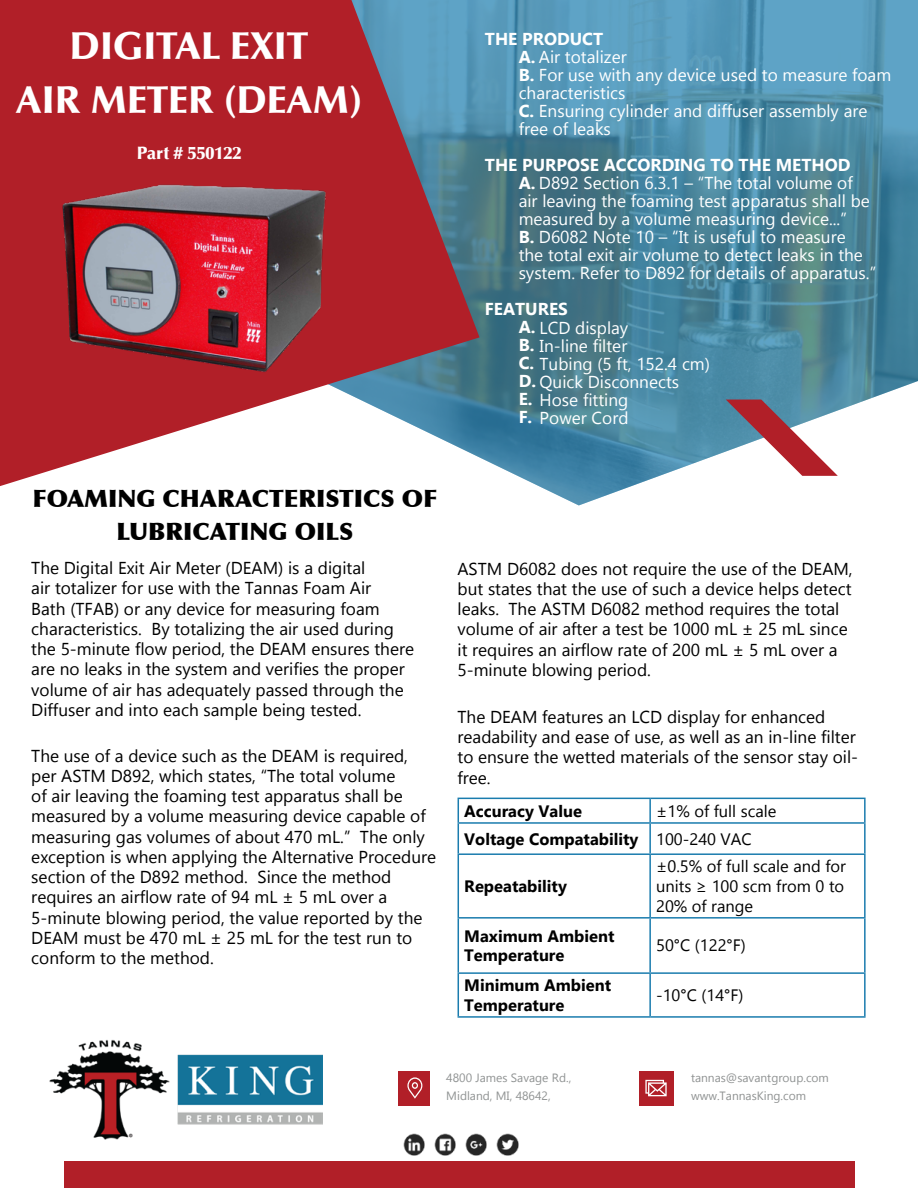
<style>
.page{position:relative;width:918px;height:1188px;background:#fff}
.page>*{position:absolute;margin:0;border:0;box-sizing:border-box;transform-origin:0 0}
.t1{font:900 39px/54px "Optima";color:#fff;text-align:center}
.t2{font:900 24px/33px "Optima";color:#000;text-align:center}
.t3{font:900 18px "Optima";color:#fff}
.t4{font:17.25px/20.2px "Gadugi";color:#000}
.t5{font:17.25px/18px "Gadugi";color:#fff}
.t6{font:700 17.25px/19.5px "Gadugi";color:#fff}
.t7{font:16.5px/19.8px "Gadugi";color:#000}
.t8{font:700 16.5px/19.8px "Gadugi";color:#000}
.t9{font:12px/18px "Gadugi";color:#909393}
.s1{font-weight:700}
.s2{font-weight:400}
</style>
<div class="page">
<img style="left:480px;top:0;width:438px;height:505px">
<div style="left:64px;top:1162px;width:790px;height:26px;background:#b11f28"></div>
<div style="left:399px;top:1071px;width:31px;height:34px;background:#b11f28"></div>
<svg style="left:407px;top:1077px;width:15px;height:22px"></svg>
<div style="left:639px;top:1071px;width:34px;height:34px;background:#b11f28"></div>
<svg style="left:645px;top:1080px;width:22px;height:16px"></svg>
<svg style="left:726px;top:400px;width:112px;height:76px"></svg>
<img style="left:403px;top:1134px;width:21px;height:21px">
<img style="left:434px;top:1134px;width:22px;height:21px">
<img style="left:466px;top:1134px;width:21px;height:21px">
<img style="left:497px;top:1134px;width:21px;height:21px">
<svg style="left:0;top:0;width:480px;height:486px;fill:#b11f28"></svg>
<img style="left:18px;top:120px;width:353px;height:280px">
<hr style="left:458px;top:798px;width:192px;height:1px;background:#1a7cae">
<hr style="left:650px;top:798px;width:216px;height:1px;background:#1a7cae">
<hr style="left:649px;top:799px;width:2px;height:23px;background:#1a7cae">
<hr style="left:864px;top:799px;width:2px;height:23px;background:#1a7cae">
<hr style="left:458px;top:822px;width:192px;height:2px;background:#1a7cae">
<svg style="left:458px;top:799px;width:1px;height:54px"></svg>
<hr style="left:650px;top:822px;width:216px;height:2px;background:#1a7cae">
<hr style="left:649px;top:824px;width:2px;height:29px;background:#1a7cae">
<hr style="left:864px;top:824px;width:2px;height:29px;background:#1a7cae">
<hr style="left:458px;top:853px;width:192px;height:2px;background:#1a7cae">
<hr style="left:458px;top:855px;width:1px;height:62px;background:#1a7cae">
<hr style="left:650px;top:853px;width:216px;height:2px;background:#1a7cae">
<hr style="left:649px;top:855px;width:2px;height:62px;background:#1a7cae">
<hr style="left:864px;top:855px;width:2px;height:62px;background:#1a7cae">
<hr style="left:458px;top:917px;width:192px;height:2px;background:#1a7cae">
<hr style="left:458px;top:919px;width:1px;height:53px;background:#1a7cae">
<hr style="left:650px;top:917px;width:216px;height:2px;background:#1a7cae">
<hr style="left:649px;top:919px;width:2px;height:53px;background:#1a7cae">
<hr style="left:864px;top:919px;width:2px;height:53px;background:#1a7cae">
<hr style="left:458px;top:972px;width:192px;height:2px;background:#1a7cae">
<hr style="left:458px;top:974px;width:1px;height:42px;background:#1a7cae">
<hr style="left:650px;top:972px;width:216px;height:2px;background:#1a7cae">
<hr style="left:649px;top:974px;width:2px;height:42px;background:#1a7cae">
<hr style="left:864px;top:974px;width:2px;height:42px;background:#1a7cae">
<hr style="left:458px;top:1016px;width:192px;height:2px;background:#1a7cae">
<hr style="left:650px;top:1016px;width:216px;height:2px;background:#1a7cae">
<img style="left:49px;top:1040px;width:274px;height:99px">
<h1 class="t1" style="left:16px;top:19px;width:348px">DIGITAL EXIT<br>AIR METER (DEAM)</h1>
<p class="t3" style="left:137px;top:142px;width:106px">Part # 550122</p>
<p class="t5" style="left:519px;top:30px;width:374px;text-indent:-34px"><span class="s1">THE PRODUCT<br>A.</span> Air totalizer<br><span class="s1">B.</span> For use with any device used to measure foam characteristics<br><span class="s1">C.</span> Ensuring cylinder and diffuser assembly are free of leaks</p>
<p class="t5" style="left:519px;top:156px;width:359px;text-indent:-34px"><span class="s1">THE PURPOSE ACCORDING TO THE METHOD<br>A.</span> D892 Section 6.3.1 – “The total volume of<br>air leaving the foaming test apparatus shall be measured by a volume measuring device...”<br><span class="s1">B.</span> D6082 Note 10 – “It is useful to measure<br>the total exit air volume to detect leaks in the system. Refer to D892 for details of apparatus.”</p>
<p class="t6" style="left:519px;top:299px;width:111px;text-indent:-34px">FEATURES<br>A. <span class="s2">LCD display</span></p>
<p class="t5" style="left:519px;top:337px;width:193px"><span class="s1">B.</span> In-line filter<br><span class="s1">C.</span> Tubing (5 ft, 152.4 cm)<br><span class="s1">D.</span> Quick Disconnects<br><span class="s1">E.</span> Hose fitting<br><span class="s1">F.</span> Power Cord</p>
<h2 class="t2" style="left:32px;top:482px;width:407px">FOAMING CHARACTERISTICS OF<br>LUBRICATING OILS</h2>
<p class="t4" style="left:31px;top:558px;width:384px">The Digital Exit Air Meter (DEAM) is a digital<br>air totalizer for use with the Tannas Foam Air<br>Bath (TFAB) or any device for measuring foam characteristics. By totalizing the air used during the 5-minute flow period, the DEAM ensures there are no leaks in the system and verifies the proper volume of air has adequately passed through the Diffuser and into each sample being tested.</p>
<p class="t4" style="left:31px;top:745px;width:406px">The use of a device such as the DEAM is required, per ASTM D892, which states, “The total volume<br>of air leaving the foaming test apparatus shall be measured by a volume measuring device capable of measuring gas volumes of about 470 mL.” The only exception is when applying the Alternative Procedure section of the D892 method. Since the method requires an airflow rate of 94 mL ± 5 mL over a 5-minute blowing period, the value reported by the DEAM must be 470 mL ± 25 mL for the test run to conform to the method.</p>
<p class="t4" style="left:458px;top:558px;width:397px">ASTM D6082 does not require the use of the DEAM, but states that the use of such a device helps detect leaks. The ASTM D6082 method requires the total volume of air after a test be 1000 mL ± 25 mL since it requires an airflow rate of 200 mL ± 5 mL over a 5-minute blowing period.</p>
<p class="t4" style="left:458px;top:706px;width:402px">The DEAM features an LCD display for enhanced readability and ease of use, as well as an in-line filter to ensure the wetted materials of the sensor stay oil&shy;free.</p>
<p class="t7" style="left:464px;top:797px;width:314px;line-height:27.9px;text-indent:192px">±1% of full scale<br><span class="s1">Voltage Compatability</span> 100-240 VAC</p>
<p class="t8" style="left:464px;top:876px;width:104px">Repeatability</p>
<p class="t8" style="left:464px;top:801px;width:119px">Accuracy Value</p>
<p class="t7" style="left:656px;top:856px;width:191px;text-align:justify">±0.5% of full scale and for units ≥ 100 scm from 0 to 20% of range</p>
<p class="t8" style="left:464px;top:926px;width:152px">Maximum Ambient<br>Temperature</p>
<p class="t7" style="left:656px;top:936px;width:91px">50°C (122°F)</p>
<p class="t8" style="left:464px;top:975px;width:148px">Minimum Ambient<br>Temperature</p>
<p class="t7" style="left:656px;top:985px;width:89px">-10°C (14°F)</p>
<p class="t9" style="left:446px;top:1068px;width:126px">4800 James Savage Rd.,<br>Midland, MI, 48642,</p>
<p class="t9" style="left:691px;top:1068px;width:139px">tannas@savantgroup.com www.TannasKing.com</p>
</div>
